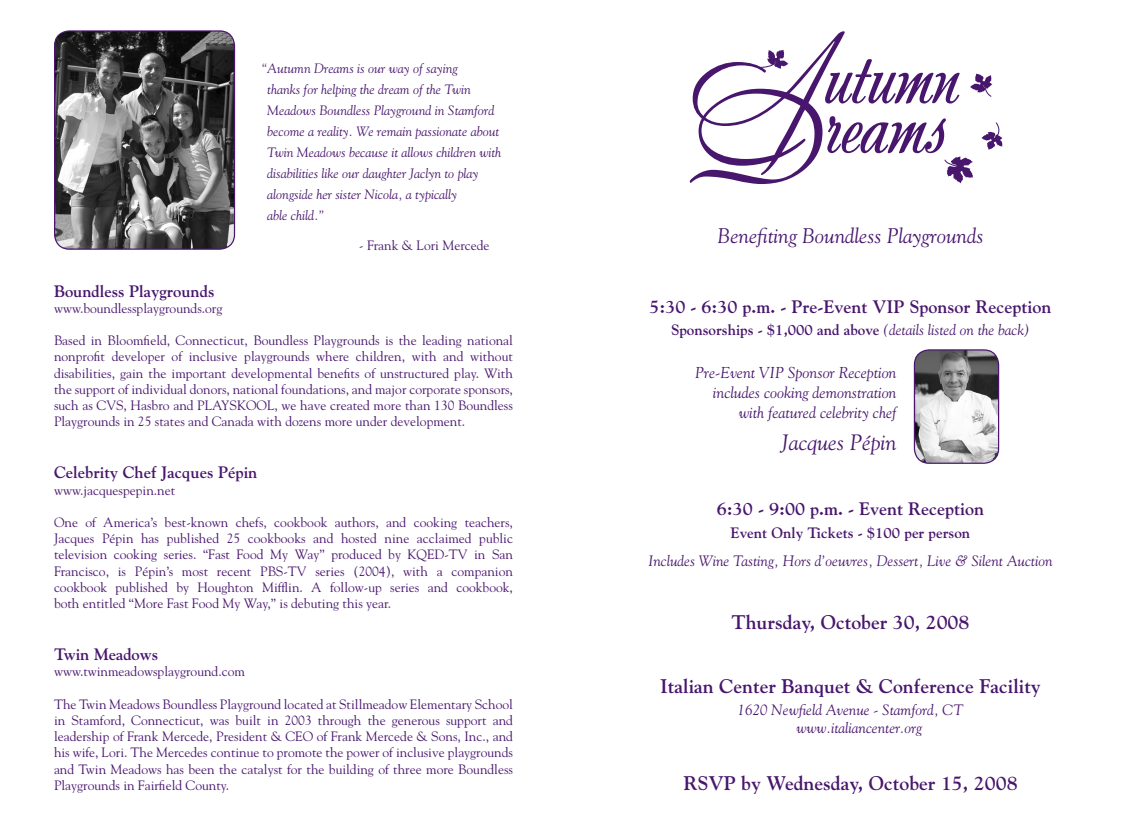
<style>
.page{position:relative;width:1134px;height:837px;background:#fff}
.page>*{position:absolute;margin:0;border:0;box-sizing:border-box;transform-origin:0 0}
.t1{font:italic 22.2px "Goudy";color:#48166d}
.t2{font:italic 21px "Goudy";color:#48166d}
.t3{font:700 19.65px "Goudy";color:#48166d}
.t4{font:700 18px "Goudy";color:#48166d}
.t5{font:700 16.5px "Goudy";color:#48166d}
.t6{font:italic 15.75px/19.6px "Goudy";color:#48166d;text-align:right}
.t7{font:italic 15px "Goudy";color:#48166d}
.t8{font:700 15px "Goudy";color:#48166d}
.t9{font:13.5px/16.2px "Goudy";color:#48166d;text-align:justify}
.t10{font:italic 13.5px/21px "Goudy";color:#48166d}
.s1{font-weight:400;font-style:italic}
</style>
<div class="page">
<img style="left:914px;top:350px;width:85px;height:113px;border-radius:15px">
<div style="left:914px;top:349px;width:85px;height:115px;border:1px solid #48166d;border-radius:15px"></div>
<svg style="left:690px;top:31px;width:313px;height:153px"></svg>
<img style="left:55px;top:31px;width:180px;height:218px;border-radius:15px">
<div style="left:54px;top:30px;width:181px;height:220px;border:1px solid #48166d;border-radius:15px"></div>
<p class="t10" style="left:267px;top:57px;width:235px;text-indent:-6px">“Autumn Dreams is our way of saying<br>thanks for helping the dream of the Twin Meadows Boundless Playground in Stamford become a reality. We remain passionate about Twin Meadows because it allows children with disabilities like our daughter Jaclyn to play alongside her sister Nicola, a typically<br>able child.”</p>
<p class="t9" style="left:359px;top:236px;width:132px">- Frank &amp; Lori Mercede</p>
<p class="t5" style="left:54px;top:281px;width:162px">Boundless Playgrounds</p>
<p class="t9" style="left:54px;top:300px;width:170px">www.boundlessplaygrounds.org</p>
<p class="t9" style="left:54px;top:332px;width:461px">Based in Bloomfield, Connecticut, Boundless Playgrounds is the leading national nonprofit developer of inclusive playgrounds where children, with and without disabilities, gain the important developmental benefits of unstructured play. With the support of individual donors, national foundations, and major corporate sponsors, such as CVS, Hasbro and PLAYSKOOL, we have created more than 130 Boundless Playgrounds in 25 states and Canada with dozens more under development.</p>
<p class="t5" style="left:54px;top:463px;width:205px">Celebrity Chef Jacques Pépin</p>
<p class="t9" style="left:54px;top:482px;width:123px">www.jacquespepin.net</p>
<p class="t9" style="left:54px;top:514px;width:461px">One of America’s best-known chefs, cookbook authors, and cooking teachers, Jacques Pépin has published 25 cookbooks and hosted nine acclaimed public television cooking series. “Fast Food My Way” produced by KQED-TV in San Francisco, is Pépin’s most recent PBS-TV series (2004), with a companion cookbook published by Houghton Mifflin. A follow-up series and cookbook, both entitled “More Fast Food My Way,” is debuting this year.</p>
<p class="t5" style="left:54px;top:644px;width:106px">Twin Meadows</p>
<p class="t9" style="left:54px;top:663px;width:192px">www.twinmeadowsplayground.com</p>
<p class="t9" style="left:54px;top:696px;width:461px">The Twin Meadows Boundless Playground located at Stillmeadow Elementary School in Stamford, Connecticut, was built in 2003 through the generous support and leadership of Frank Mercede, President &amp; CEO of Frank Mercede &amp; Sons, Inc., and his wife, Lori. The Mercedes continue to promote the power of inclusive playgrounds and Twin Meadows has been the catalyst for the building of three more Boundless Playgrounds in Fairfield County.</p>
<p class="t2" style="left:718px;top:223px;width:267px">Benefiting Boundless Playgrounds</p>
<p class="t4" style="left:649px;top:296px;width:404px">5:30 - 6:30 p.m. - Pre-Event VIP Sponsor Reception</p>
<p class="t8" style="left:671px;top:321px;width:360px">Sponsorships - $1,000 and above <span class="s1">(details listed on the back)</span></p>
<p class="t6" style="left:695px;top:363px;width:203px">Pre-Event VIP Sponsor Reception includes cooking demonstration</p>
<p class="t6" style="left:739px;top:402px;width:159px">with featured celebrity chef</p>
<p class="t1" style="left:782px;top:428px;width:116px">Jacques Pépin</p>
<p class="t4" style="left:717px;top:498px;width:269px">6:30 - 9:00 p.m. - Event Reception</p>
<p class="t8" style="left:731px;top:523px;width:241px">Event Only Tickets - $100 per person</p>
<p class="t7" style="left:648px;top:552px;width:406px">Includes Wine Tasting, Hors d’oeuvres, Dessert, Live &amp; Silent Auction</p>
<p class="t3" style="left:731px;top:610px;width:240px">Thursday, October 30, 2008</p>
<p class="t3" style="left:660px;top:674px;width:382px">Italian Center Banquet &amp; Conference Facility</p>
<p class="t7" style="left:738px;top:701px;width:227px">1620 Newfield Avenue - Stamford, CT</p>
<p class="t7" style="left:797px;top:719px;width:127px">www.italiancenter.org</p>
<p class="t3" style="left:683px;top:771px;width:336px">RSVP by Wednesday, October 15, 2008</p>
</div>
